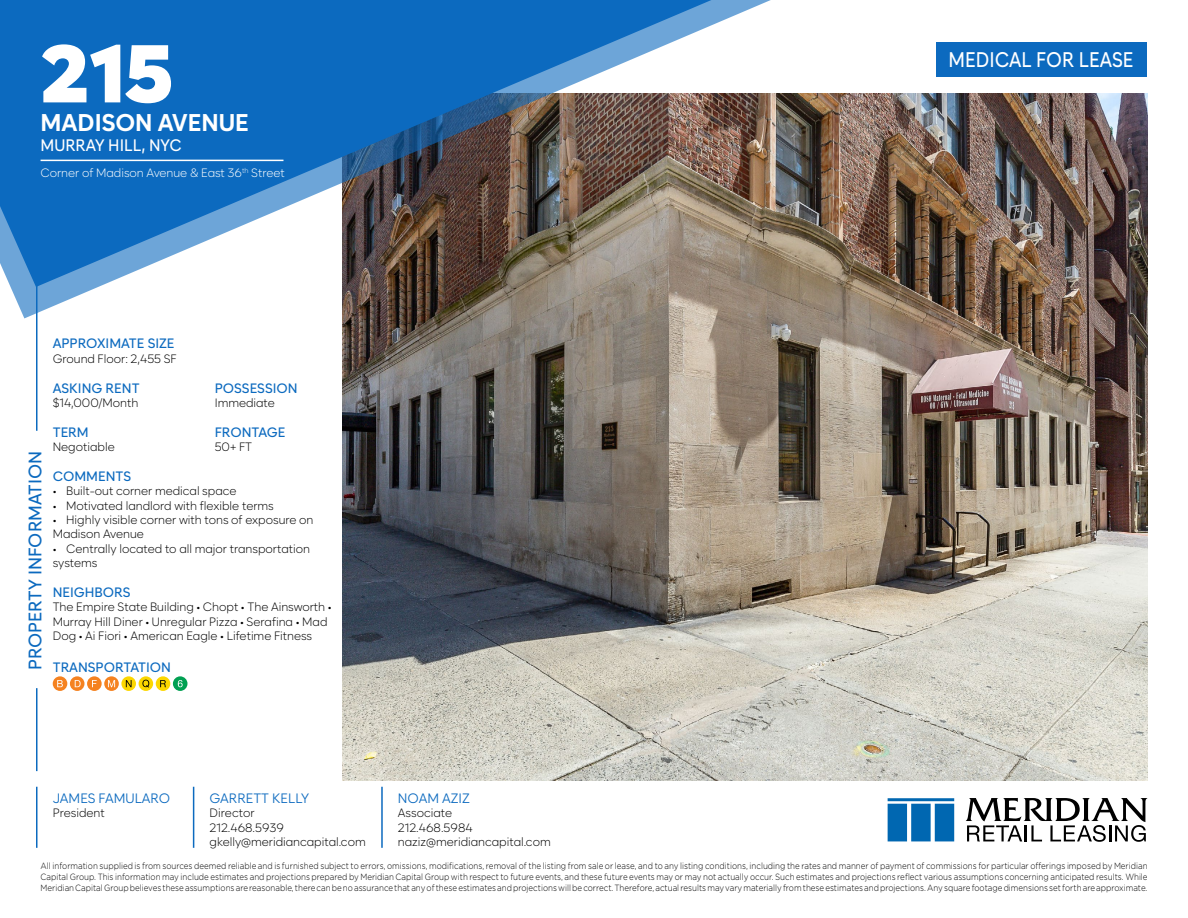
<style>
.page{position:relative;width:1188px;height:918px;background:#fff}
.page>*{position:absolute;margin:0;border:0;box-sizing:border-box;transform-origin:0 0}
.t1{font:900 81px "Zabal DEMO";color:#fff}
.t2{font:700 24px "Zabal DEMO";color:#fff}
.t3{font:500 21px "Zabal DEMO";color:#fff;scale:.9 1}
.t4{font:500 18px "Zabal DEMO";color:#0c6abf}
.t5{font:500 16.5px "Zabal DEMO";color:#fff;scale:.96 1}
.t6{font:500 13.5px "Zabal DEMO";color:#0c6abf}
.t7{font:13.5px "Zabal DEMO";color:#0c6abf}
.t8{font:300 12px/14.4px "Zabal DEMO";color:#000}
.t9{font:300 12px "Zabal DEMO";color:#fff}
.t10{font:300 9px/10.8px "Gotham";color:#000;text-align:justify;scale:.89 1}
</style>
<div class="page">
<img style="left:342px;top:94px;width:806px;height:687px">
<img style="left:10px;top:0;width:782px;height:318px">
<svg style="left:0;top:0;width:711px;height:287px;fill:#0c6abf"></svg>
<hr style="left:41px;top:160px;width:242px;height:1px;background:#fff">
<div style="left:936px;top:42px;width:210px;height:35px;background:#0c6abf"></div>
<svg style="left:888px;top:798px;width:66px;height:43px"></svg>
<svg style="left:966px;top:798px;width:182px;height:44px"></svg>
<hr style="left:36px;top:787px;width:2px;height:61px;background:#0c6abf">
<hr style="left:36px;top:221px;width:2px;height:210px;background:#0c6abf">
<hr style="left:36px;top:688px;width:2px;height:83px;background:#0c6abf">
<hr style="left:193px;top:787px;width:1px;height:61px;background:#0c6abf">
<hr style="left:381px;top:787px;width:2px;height:61px;background:#0c6abf">
<svg style="left:104px;top:676px;width:15px;height:15px"></svg>
<svg style="left:108px;top:680px;width:7px;height:7px"></svg>
<div style="left:53px;top:676px;width:14px;height:15px;background:#f58220;border-radius:50%"></div>
<svg style="left:57px;top:680px;width:6px;height:7px"></svg>
<svg style="left:70px;top:676px;width:14px;height:15px"></svg>
<svg style="left:75px;top:680px;width:6px;height:7px"></svg>
<div style="left:87px;top:676px;width:15px;height:15px;background:#f58220;border-radius:50%"></div>
<svg style="left:92px;top:680px;width:5px;height:7px"></svg>
<svg style="left:121px;top:676px;width:15px;height:15px"></svg>
<svg style="left:126px;top:680px;width:6px;height:7px"></svg>
<div style="left:139px;top:676px;width:14px;height:15px;background:#fcd700;border-radius:50%"></div>
<svg style="left:142px;top:680px;width:7px;height:8px"></svg>
<div style="left:156px;top:676px;width:14px;height:15px;background:#fcd700;border-radius:50%"></div>
<svg style="left:160px;top:680px;width:6px;height:7px"></svg>
<svg style="left:173px;top:676px;width:15px;height:15px"></svg>
<svg style="left:178px;top:680px;width:5px;height:7px"></svg>
<h1 class="t1" style="left:41px;top:24px;width:134px">215</h1>
<h2 class="t2" style="left:41px;top:108px;width:210px">MADISON AVENUE</h2>
<h3 class="t5" style="left:41px;top:136px;width:148px">MURRAY HILL, NYC</h3>
<h3 class="t9" style="left:41px;top:166px;width:246px">Corner of Madison Avenue &amp; East 36<sup>th</sup> Street</h3>
<h3 class="t4" style="left:24px;top:670px;width:221px;rotate:-90deg">PROPERTY INFORMATION</h3>
<h3 class="t6" style="left:53px;top:336px;width:123px">APPROXIMATE SIZE</h3>
<h3 class="t8" style="left:53px;top:351px;width:126px">Ground Floor: 2,455 SF</h3>
<h3 class="t6" style="left:53px;top:380px;width:88px">ASKING RENT</h3>
<h3 class="t6" style="left:215px;top:380px;width:85px">POSSESSION</h3>
<h3 class="t8" style="left:53px;top:396px;width:87px">$14,000/Month</h3>
<h3 class="t8" style="left:215px;top:396px;width:62px">Immediate</h3>
<h3 class="t6" style="left:53px;top:424px;width:38px">TERM</h3>
<h3 class="t6" style="left:215px;top:424px;width:72px">FRONTAGE</h3>
<h3 class="t8" style="left:53px;top:440px;width:63px">Negotiable</h3>
<h3 class="t8" style="left:215px;top:440px;width:39px">50+ FT</h3>
<h3 class="t6" style="left:53px;top:468px;width:80px">COMMENTS</h3>
<h3 class="t8" style="left:53px;top:484px;width:185px">• Built-out corner medical space</h3>
<h3 class="t8" style="left:53px;top:498px;width:223px">• Motivated landlord with flexible terms</h3>
<h3 class="t8" style="left:53px;top:513px;width:262px">• Highly visible corner with tons of exposure on<br>Madison Avenue</h3>
<h3 class="t8" style="left:53px;top:541px;width:259px">• Centrally located to all major transportation systems</h3>
<h3 class="t6" style="left:53px;top:584px;width:79px">NEIGHBORS</h3>
<h3 class="t8" style="left:53px;top:600px;width:280px">The Empire State Building • Chopt • The Ainsworth •<br>Murray Hill Diner • Unregular Pizza • Serafina • Mad<br>Dog • Ai Fiori • American Eagle • Lifetime Fitness</h3>
<h3 class="t6" style="left:53px;top:660px;width:120px">TRANSPORTATION</h3>
<h3 class="t7" style="left:53px;top:790px;width:119px">JAMES FAMULARO</h3>
<h3 class="t8" style="left:53px;top:806px;width:53px">President</h3>
<h3 class="t7" style="left:210px;top:790px;width:101px">GARRETT KELLY</h3>
<h3 class="t8" style="left:210px;top:806px;width:158px">Director<br>212.468.5939 gkelly@meridiancapital.com</h3>
<h3 class="t7" style="left:398px;top:790px;width:73px">NOAM AZIZ</h3>
<h3 class="t8" style="left:398px;top:806px;width:154px">Associate<br>212.468.5984 naziz@meridiancapital.com</h3>
<h3 class="t3" style="left:948px;top:47px;width:207px">MEDICAL FOR LEASE</h3>
<p class="t10" style="left:41px;top:860px;width:1245px">All information supplied is from sources deemed reliable and is furnished subject to errors, omissions, modifications, removal of the listing from sale or lease, and to any listing conditions, including the rates and manner of payment of commissions for particular offerings imposed by Meridian Capital Group. This information may include estimates and projections prepared by Meridian Capital Group with respect to future events, and these future events may or may not actually occur. Such estimates and projections reflect various assumptions concerning anticipated results. While Meridian Capital Group believes these assumptions are reasonable, there can be no assurance that any of these estimates and projections will be correct. Therefore, actual results may vary materially from these estimates and projections. Any square footage dimensions set forth are approximate.</p>
</div>
